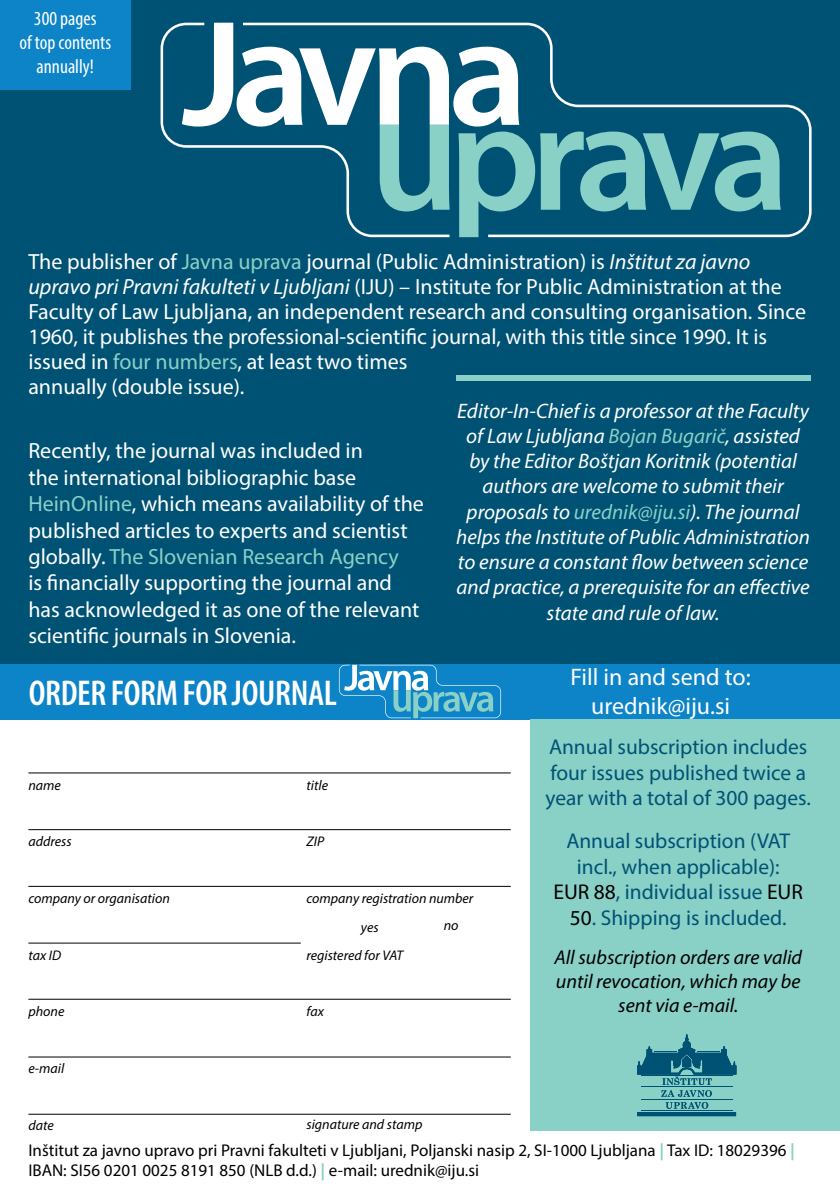
<style>
.page{position:relative;width:840px;height:1191px;background:#fff}
.page>*{position:absolute;margin:0;border:0;box-sizing:border-box;transform-origin:0 0}
.t1{font:600 condensed 36px "Myriad Pro";letter-spacing:-.01em;color:#fff}
.t2{font:24px "Myriad Pro";color:#fff}
.t3{font:22px/26.4px "Myriad Pro";color:#fff}
.t4{font:21.4px/25.6px "Myriad Pro";color:#005274}
.t5{font:italic 21px/25.2px "Myriad Pro";color:#fff;text-align:center}
.t6{font:italic 20px/24px "Myriad Pro";color:#000;text-align:center}
.t7{font:condensed 20px/24px "Myriad Pro";color:#fff;text-align:center}
.t8{font:17px/20.4px "Myriad Pro";color:#000}
.t9{font:italic 14px "Myriad Pro";color:#000}
.s1{color:#89d0c7}
.s2{font-style:italic}
.s3{color:#000}
.s4{font-weight:700;color:#89d0c7}
</style>
<div class="page">
<div style="left:0;top:663px;width:839px;height:56px;background:#0c84c7"></div>
<div style="left:0;top:0;width:839px;height:663px;background:#005274"></div>
<div style="left:530px;top:719px;width:309px;height:412px;background:#89d0c7"></div>
<svg style="left:160px;top:23px;width:83px;height:125px"></svg>
<svg style="left:243px;top:23px;width:568px;height:214px"></svg>
<svg style="left:339px;top:665px;width:162px;height:53px"></svg>
<hr style="left:640px;top:1098px;width:92px;height:1px;background:#005274">
<svg style="left:637px;top:1034px;width:99px;height:62px"></svg>
<svg style="left:637px;top:1102px;width:98px;height:14px"></svg>
<div style="left:0;top:0;width:130px;height:90px;background:#0c84c7"></div>
<hr style="left:28px;top:772px;width:482px;height:1px;background:#000">
<hr style="left:28px;top:829px;width:482px;height:1px;background:#000">
<hr style="left:28px;top:886px;width:482px;height:1px;background:#000">
<hr style="left:28px;top:942px;width:272px;height:1px;background:#000">
<hr style="left:28px;top:998px;width:482px;height:1px;background:#000">
<hr style="left:28px;top:1056px;width:482px;height:1px;background:#000">
<hr style="left:28px;top:1113px;width:482px;height:1px;background:#000">
<div style="left:455px;top:375px;width:355px;height:6px;background:#89d0c7"></div>
<p class="t7" style="left:34px;top:6px;width:64px">300 pages</p>
<p class="t7" style="left:19px;top:30px;width:93px">of top contents annually!</p>
<p class="t3" style="left:28px;top:249px;width:778px;line-height:25px">The publisher of <span class="s1">Javna uprava</span> journal (Public Administration) is <span class="s2">Inštitut za javno upravo pri Pravni fakulteti v Ljubljani</span> (IJU) – Institute for Public Administration at the Faculty of Law Ljubljana, an independent research and consulting organisation. Since 1960, it publishes the professional-scientific journal, with this title since 1990. It is issued in <span class="s1">four numbers</span>, at least two times<br>annually (double issue).</p>
<p class="t3" style="left:28px;top:437px;width:397px">Recently, the journal was included in<br>the international bibliographic base <span class="s1">HeinOnline</span>, which means availability of the published articles to experts and scientist globally. <span class="s1">The Slovenian Research Agency<br></span>is financially supporting the journal and has acknowledged it as one of the relevant scientific journals in Slovenia.</p>
<p class="t1" style="left:29px;top:673px;width:309px">ORDER FORM FOR JOURNAL</p>
<p class="t5" style="left:456px;top:398px;width:355px">Editor-In-Chief is a professor at the Faculty of Law Ljubljana <span class="s1">Bojan Bugarič</span>, assisted by the Editor Boštjan Koritnik (potential authors are welcome to submit their proposals to <span class="s1">urednik@iju.si</span>). The journal helps the Institute of Public Administration to ensure a constant flow between science and practice, a prerequisite for an effective state and rule of law.</p>
<p class="t2" style="left:570px;top:662px;width:182px">Fill in and send to:</p>
<p class="t2" style="left:590px;top:691px;width:140px">urednik@iju.si</p>
<p class="t9" style="left:28px;top:776px;width:34px">name</p>
<p class="t9" style="left:28px;top:833px;width:45px">address</p>
<p class="t9" style="left:28px;top:889px;width:143px">company or organisation</p>
<p class="t9" style="left:306px;top:776px;width:23px">title</p>
<p class="t9" style="left:306px;top:833px;width:19px">ZIP</p>
<p class="t9" style="left:306px;top:889px;width:168px">company registration number</p>
<p class="t9" style="left:361px;top:918px;width:19px">yes</p>
<p class="t9" style="left:443px;top:917px;width:16px">no</p>
<p class="t4" style="left:545px;top:733px;width:267px">Annual subscription includes four issues published twice a year with a total of 300 pages.</p>
<p class="t4" style="left:553px;top:827px;width:251px;text-align:center">Annual subscription (VAT incl., when applicable):<br><span class="s3">EUR 88</span>, individual issue <span class="s3">EUR</span></p>
<p class="t4" style="left:569px;top:904px;width:218px"><span class="s3">50</span>. Shipping is included.</p>
<p class="t9" style="left:28px;top:946px;width:34px">tax ID</p>
<p class="t9" style="left:28px;top:1003px;width:37px">phone</p>
<p class="t9" style="left:306px;top:946px;width:98px">registered for VAT</p>
<p class="t9" style="left:306px;top:1003px;width:19px">fax</p>
<p class="t6" style="left:554px;top:945px;width:249px">All subscription orders are valid until revocation, which may be sent via e-mail.</p>
<p class="t9" style="left:28px;top:1059px;width:37px">e-mail</p>
<p class="t9" style="left:28px;top:1116px;width:27px">date</p>
<p class="t9" style="left:306px;top:1116px;width:117px">signature and stamp</p>
<p class="t8" style="left:28px;top:1139px;width:767px">Inštitut za javno upravo pri Pravni fakulteti v Ljubljani, Poljanski nasip 2, SI-1000 Ljubljana <span class="s4">|</span> Tax ID: 18029396 <span class="s4">|<br></span>IBAN: SI56 0201 0025 8191 850 (NLB d.d.) <span class="s4">|</span> e-mail: urednik@iju.si</p>
</div>
